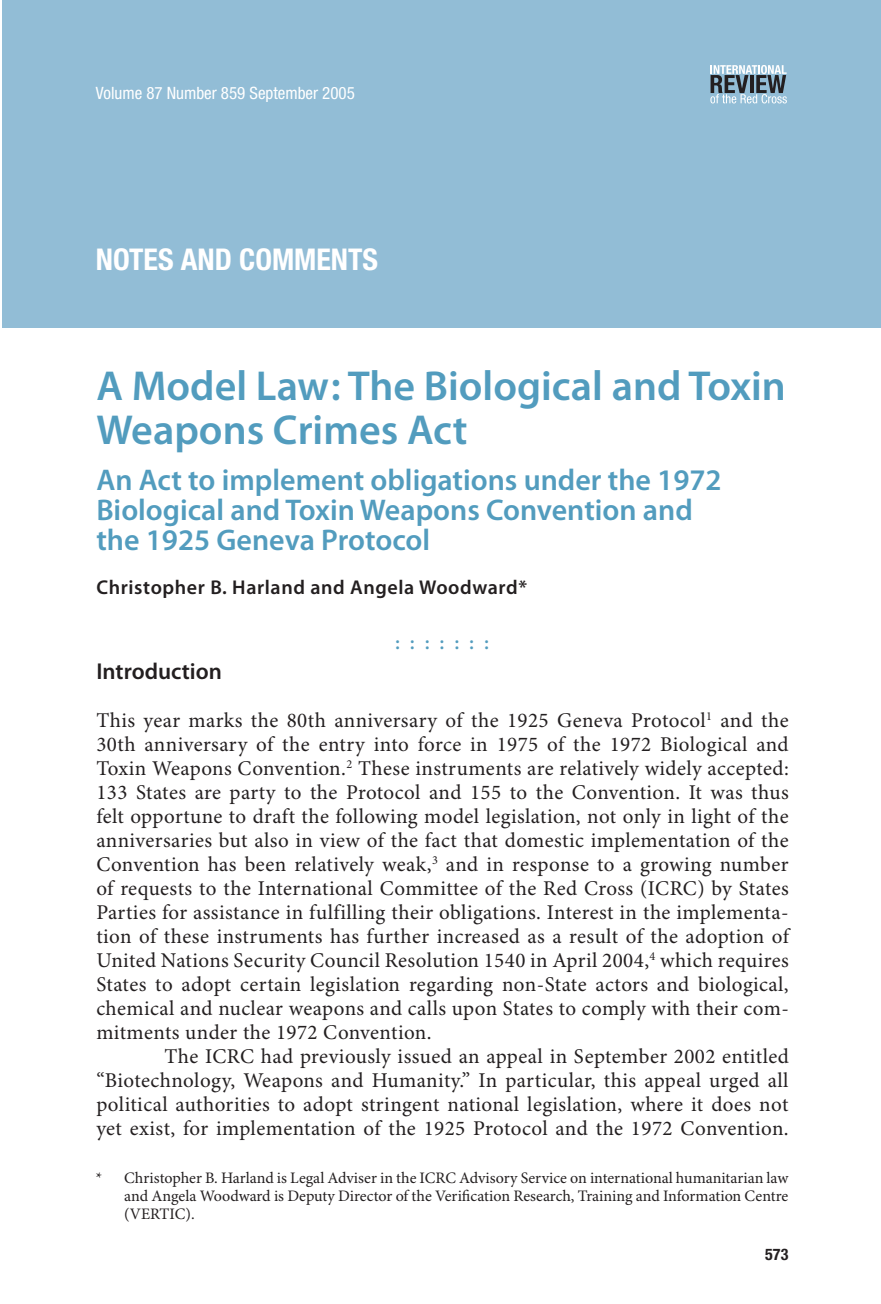
<style>
.page{position:relative;width:881px;height:1304px;background:#fff}
.page>*{position:absolute;margin:0;border:0;box-sizing:border-box;transform-origin:0 0}
.t1{font:600 42px/44px "Myriad Pro";color:#529cbe}
.t2{font:600 30px/30px "Myriad Pro";color:#529cbe}
.t3{font:700 condensed 30px "Helvetica Neue";color:#fff}
.t4{font:600 23px "Myriad Pro";color:#231f20}
.t5{font:21px/24px "Minion Pro";letter-spacing:.02em;color:#231f20;text-align:justify}
.t6{font:600 21px "Minion Pro";color:#529cbe}
.t7{font:600 20px "Myriad Pro";letter-spacing:.03em;color:#231f20}
.t8{font:condensed 17px "Helvetica Neue";color:#fff}
.t9{font:16px/18px "Minion Pro";letter-spacing:-.005em;color:#231f20;text-align:justify}
.t10{font:700 condensed 16px "Helvetica Neue";color:#231f20}
</style>
<div class="page">
<div style="left:2px;top:0;width:878px;height:328px;background:#92bdd6"></div>
<svg style="left:710px;top:65px;width:76px;height:38px"></svg>
<p class="t8" style="left:96px;top:86px;width:260px">Volume 87 Number 859 September 2005</p>
<h2 class="t3" style="left:96px;top:249px;width:283px">NOTES AND COMMENTS</h2>
<h1 class="t1" style="left:96px;top:367px;width:690px">A Model Law : The Biological and Toxin<br>Weapons Crimes Act</h1>
<h2 class="t2" style="left:96px;top:467px;width:626px">An Act to implement obligations under the 1972<br>Biological and Toxin Weapons Convention and the 1925 Geneva Protocol</h2>
<p class="t7" style="left:96px;top:580px;width:432px">Christopher B. Harland and Angela Woodward*</p>
<p class="t6" style="left:395px;top:634px;width:96px">: : : : : : :</p>
<p class="t4" style="left:96px;top:662px;width:127px">Introduction</p>
<p class="t5" style="left:96px;top:710px;width:693px">This year marks the 80th anniversary of the 1925 Geneva Protocol<sup>1</sup> and the 30th anniversary of the entry into force in 1975 of the 1972 Biological and Toxin Weapons Convention.<sup>2</sup> These instruments are relatively widely accepted:<br>133 States are party to the Protocol and 155 to the Convention. It was thus felt opportune to draft the following model legislation, not only in light of the anniversaries but also in view of the fact that domestic implementation of the Convention has been relatively weak,<sup>3</sup> and in response to a growing number of requests to the International Committee of the Red Cross (ICRC) by States Parties for assistance in fulfilling their obligations. Interest in the implementa&shy;tion of these instruments has further increased as a result of the adoption of United Nations Security Council Resolution 1540 in April 2004,<sup>4</sup> which requires States to adopt certain legislation regarding non-State actors and biological, chemical and nuclear weapons and calls upon States to comply with their com&shy;mitments under the 1972 Convention.</p>
<p class="t5" style="left:96px;top:1046px;width:693px;text-indent:68px">The ICRC had previously issued an appeal in September 2002 entitled “Biotechnology, Weapons and Humanity.” In particular, this appeal urged all political authorities to adopt stringent national legislation, where it does not yet exist, for implementation of the 1925 Protocol and the 1972 Convention.</p>
<p class="t9" style="left:124px;top:1170px;width:665px;text-indent:-28px">* Christopher B. Harland is Legal Adviser in the ICRC Advisory Service on international humanitarian law and Angela Woodward is Deputy Director of the Verification Research, Training and Information Centre (VERTIC).</p>
<p class="t10" style="left:764px;top:1248px;width:25px">573</p>
</div>
